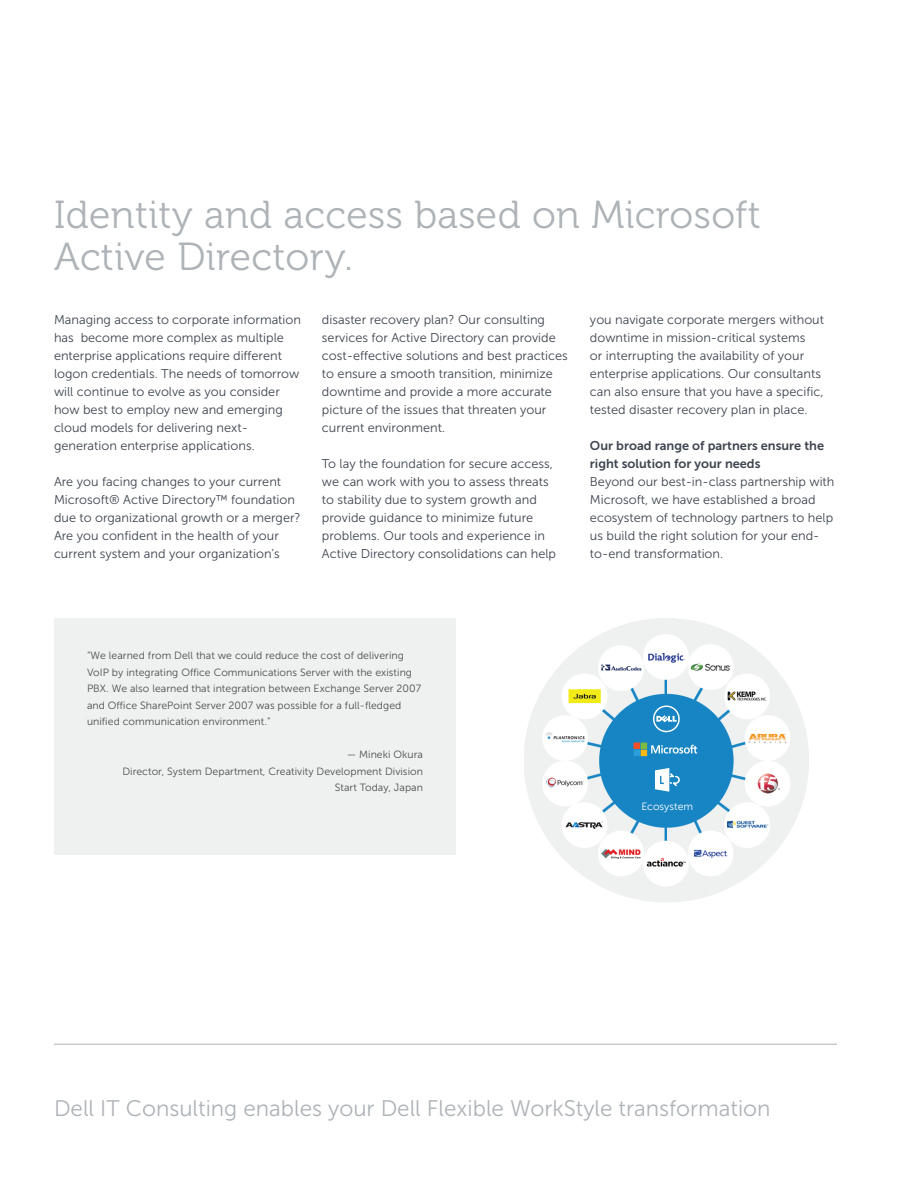
<style>
.page{position:relative;width:918px;height:1188px;background:#fff}
.page>*{position:absolute;margin:0;border:0;box-sizing:border-box;transform-origin:0 0}
.t1{font:39px/42px "Museo For Dell 300";letter-spacing:.01em;color:#aeb3b8}
.t2{font:22.5px "Museo Sans For Dell 300";color:#aeb3b8}
.t3{font:12.75px/18px "Museo Sans For Dell 300";color:#3e444f}
.t4{font:12.75px/18px "Museo Sans For Dell 700";color:#3e444f}
.t5{font:10.5px/16.5px "Museo Sans For Dell 300";letter-spacing:.005em;color:#4b4c4d}
.t6{font:10.5px "Museo Sans For Dell";color:#fff}
</style>
<div class="page">
<hr style="left:54px;top:1044px;width:783px;height:1px;background:#aeb3b8">
<div style="left:54px;top:618px;width:402px;height:237px;background:#eff0f0"></div>
<img style="left:525px;top:618px;width:284px;height:284px">
<svg style="left:653px;top:705px;width:27px;height:27px"></svg>
<svg style="left:655px;top:768px;width:25px;height:24px"></svg>
<svg style="left:634px;top:743px;width:63px;height:13px"></svg>
<h1 class="t1" style="left:54px;top:194px;width:708px">Identity and access based on Microsoft<br>Active Directory.</h1>
<p class="t3" style="left:54px;top:311px;width:248px">Managing access to corporate information has become more complex as multiple enterprise applications require different logon credentials. The needs of tomorrow will continue to evolve as you consider how best to employ new and emerging cloud models for delivering next&shy;generation enterprise applications.</p>
<p class="t3" style="left:54px;top:473px;width:248px">Are you facing changes to your current Microsoft® Active Directory™ foundation due to organizational growth or a merger?<br>Are you confident in the health of your current system and your organization’s</p>
<p class="t3" style="left:322px;top:311px;width:247px">disaster recovery plan? Our consulting services for Active Directory can provide cost-effective solutions and best practices to ensure a smooth transition, minimize downtime and provide a more accurate picture of the issues that threaten your current environment.</p>
<p class="t3" style="left:322px;top:455px;width:236px">To lay the foundation for secure access, we can work with you to assess threats to stability due to system growth and provide guidance to minimize future problems. Our tools and experience in Active Directory consolidations can help</p>
<p class="t3" style="left:590px;top:311px;width:236px">you navigate corporate mergers without downtime in mission-critical systems<br>or interrupting the availability of your enterprise applications. Our consultants can also ensure that you have a specific, tested disaster recovery plan in place.</p>
<p class="t4" style="left:590px;top:437px;width:236px">Our broad range of partners ensure the right solution for your needs</p>
<p class="t3" style="left:590px;top:473px;width:246px">Beyond our best-in-class partnership with Microsoft, we have established a broad ecosystem of technology partners to help us build the right solution for your end&shy;to-end transformation.</p>
<p class="t5" style="left:87px;top:647px;width:336px">“We learned from Dell that we could reduce the cost of delivering VoIP by integrating Office Communications Server with the existing PBX. We also learned that integration between Exchange Server 2007 and Office SharePoint Server 2007 was possible for a full-fledged unified communication environment.”</p>
<p class="t5" style="left:122px;top:746px;width:302px;text-align:right">— Mineki Okura<br>Director, System Department, Creativity Development Division<br>Start Today, Japan</p>
<p class="t6" style="left:641px;top:800px;width:53px">Ecosystem</p>
<h2 class="t2" style="left:54px;top:1096px;width:718px">Dell IT Consulting enables your Dell Flexible WorkStyle transformation</h2>
</div>
